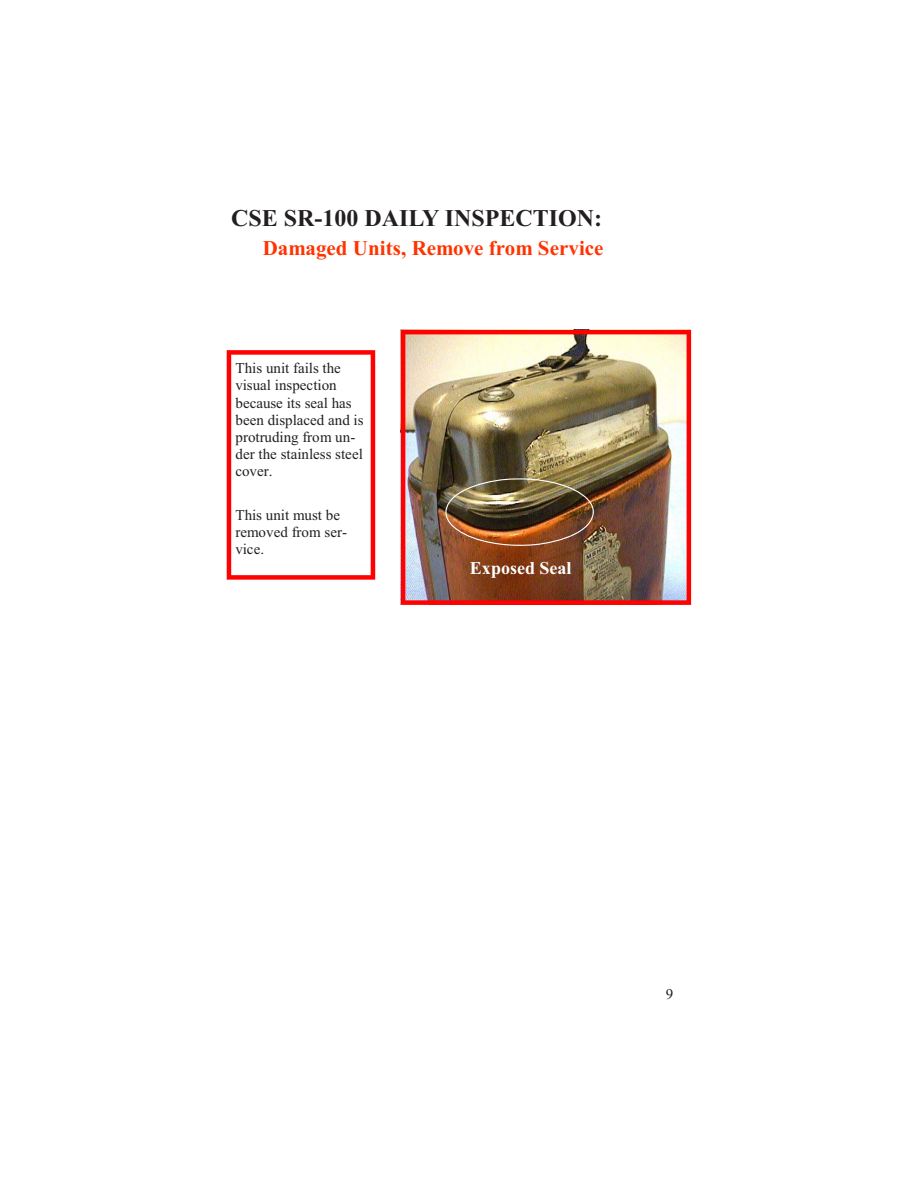
<style>
.page{position:relative;width:918px;height:1188px;background:#fff}
.page>*{position:absolute;margin:0;border:0;box-sizing:border-box;transform-origin:0 0}
.t1{font:700 24px "Times New Roman";color:#231f20}
.t2{font:700 21px "Times New Roman";color:#f30}
.t3{font:700 18px "Times New Roman";color:#fff}
.t4{font:15px/17.1px "Times New Roman";color:#231f20}
</style>
<div class="page">
<svg style="left:227px;top:350px;width:148px;height:230px"></svg>
<img style="left:401px;top:330px;width:290px;height:275px">
<img style="left:445px;top:478px;width:149px;height:68px">
<h1 class="t1" style="left:231px;top:210px;width:373px">CSE SR-100 DAILY INSPECTION:</h1>
<h2 class="t2" style="left:263px;top:241px;width:342px">Damaged Units, Remove from Service</h2>
<p class="t4" style="left:236px;top:361px;width:130px">This unit fails the visual inspection because its seal has been displaced and is protruding from un&shy;der the stainless steel cover.</p>
<p class="t4" style="left:236px;top:508px;width:113px">This unit must be removed from ser&shy;vice.</p>
<p class="t3" style="left:470px;top:563px;width:103px">Exposed Seal</p>
<p class="t4" style="left:666px;top:987px;width:9px">9</p>
</div>
